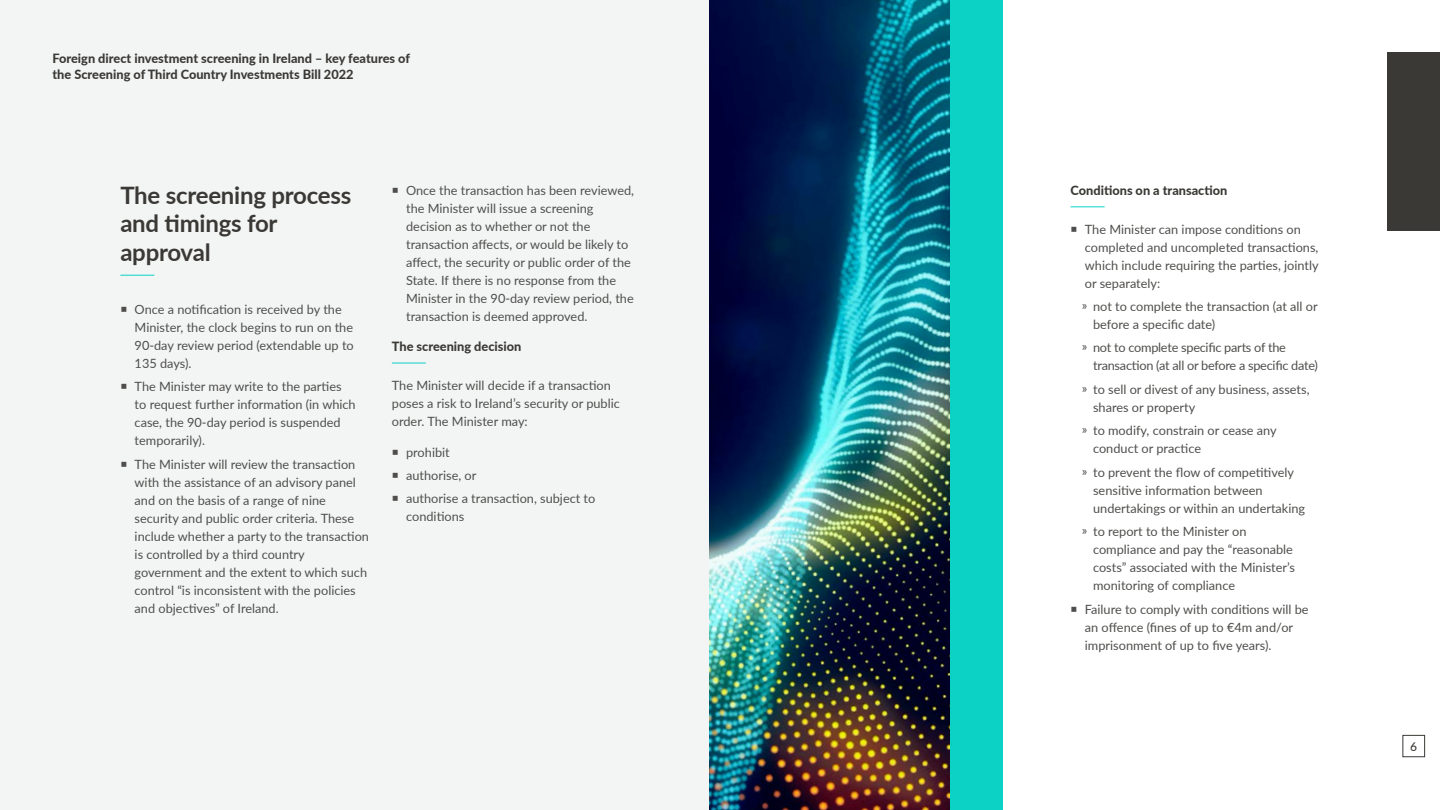
<style>
.page{position:relative;width:1440px;height:810px;background:#fff}
.page>*{position:absolute;margin:0;border:0;box-sizing:border-box;transform-origin:0 0}
.t1{font:700 24px/28.8px "Lato";letter-spacing:-.01em;color:#3b3936}
.t2{font:12.75px/18px "Lato";color:#4f4e4c}
.t3{font:800 12.75px/15.8px "Lato";color:#3b3936}
.t4{font:12.75px/18px "Lato";letter-spacing:-.02em;color:#4f4e4c}
.t5{font:500 12px "Lato";color:#3b3936}
</style>
<div class="page">
<img style="left:709px;top:0;width:241px;height:810px">
<div style="left:1388px;top:52px;width:52px;height:179px;background:#3b3936"></div>
<div style="left:0;top:0;width:709px;height:810px;background:#f3f5f5"></div>
<svg style="left:120px;top:275px;width:35px;height:1px"></svg>
<svg style="left:392px;top:363px;width:34px;height:1px"></svg>
<svg style="left:1071px;top:207px;width:34px;height:1px"></svg>
<div style="left:1402px;top:735px;width:23px;height:22px;border:1px solid #3b3936"></div>
<div style="left:950px;top:0;width:53px;height:810px;background:#0bd2c5"></div>
<p class="t3" style="left:52px;top:50px;width:359px">Foreign direct investment screening in Ireland – key features of the Screening of Third Country Investments Bill 2022</p>
<h1 class="t1" style="left:120px;top:179px;width:232px">The screening process and timings for approval</h1>
<p class="t2" style="left:135px;top:300px;width:221px">Once a notification is received by the<br>Minister, the clock begins to run on the<br>90-day review period (extendable up to<br>135 days).</p>
<p class="t2" style="left:135px;top:377px;width:223px">The Minister may write to the parties to request further information (in which case, the 90-day period is suspended temporarily).</p>
<p class="t2" style="left:135px;top:454px;width:236px">The Minister will review the transaction with the assistance of an advisory panel and on the basis of a range of nine security and public order criteria. These include whether a party to the transaction is controlled by a third country government and the extent to which such control “is inconsistent with the policies and objectives” of Ireland.</p>
<p class="t2" style="left:406px;top:180px;width:230px">Once the transaction has been reviewed, the Minister will issue a screening decision as to whether or not the transaction affects, or would be likely to affect, the security or public order of the State. If there is no response from the Minister in the 90-day review period, the transaction is deemed approved.</p>
<p class="t3" style="left:392px;top:338px;width:131px">The screening decision</p>
<p class="t2" style="left:392px;top:376px;width:230px">The Minister will decide if a transaction poses a risk to Ireland’s security or public order. The Minister may:</p>
<p class="t2" style="left:406px;top:440px;width:191px;line-height:23.4px">prohibit<br>authorise, or<br>authorise a transaction, subject to</p>
<p class="t2" style="left:406px;top:507px;width:60px">conditions</p>
<p class="t3" style="left:1071px;top:181px;width:158px">Conditions on a transaction</p>
<p class="t2" style="left:1085px;top:219px;width:235px">The Minister can impose conditions on completed and uncompleted transactions, which include requiring the parties, jointly or separately:</p>
<p class="t2" style="left:1093px;top:297px;width:226px;text-indent:-11px">҉ not to complete the transaction (at all or before a specific date)</p>
<p class="t4" style="left:1093px;top:338px;width:226px;text-indent:-11px">҉ not to complete specific parts of the transaction (at all or before a specific date)</p>
<p class="t2" style="left:1093px;top:380px;width:218px;text-indent:-11px">҉ to sell or divest of any business, assets, shares or property</p>
<p class="t2" style="left:1093px;top:421px;width:185px;text-indent:-11px">҉ to modify, constrain or cease any conduct or practice</p>
<p class="t2" style="left:1093px;top:463px;width:214px;text-indent:-11px">҉ to prevent the flow of competitively sensitive information between undertakings or within an undertaking</p>
<p class="t2" style="left:1093px;top:522px;width:204px;text-indent:-11px">҉ to report to the Minister on compliance and pay the “reasonable costs” associated with the Minister’s monitoring of compliance</p>
<p class="t2" style="left:1085px;top:599px;width:225px">Failure to comply with conditions will be an offence (fines of up to €4m and/or imprisonment of up to five years).</p>
<p class="t5" style="left:1410px;top:738px;width:8px">6</p>
</div>
